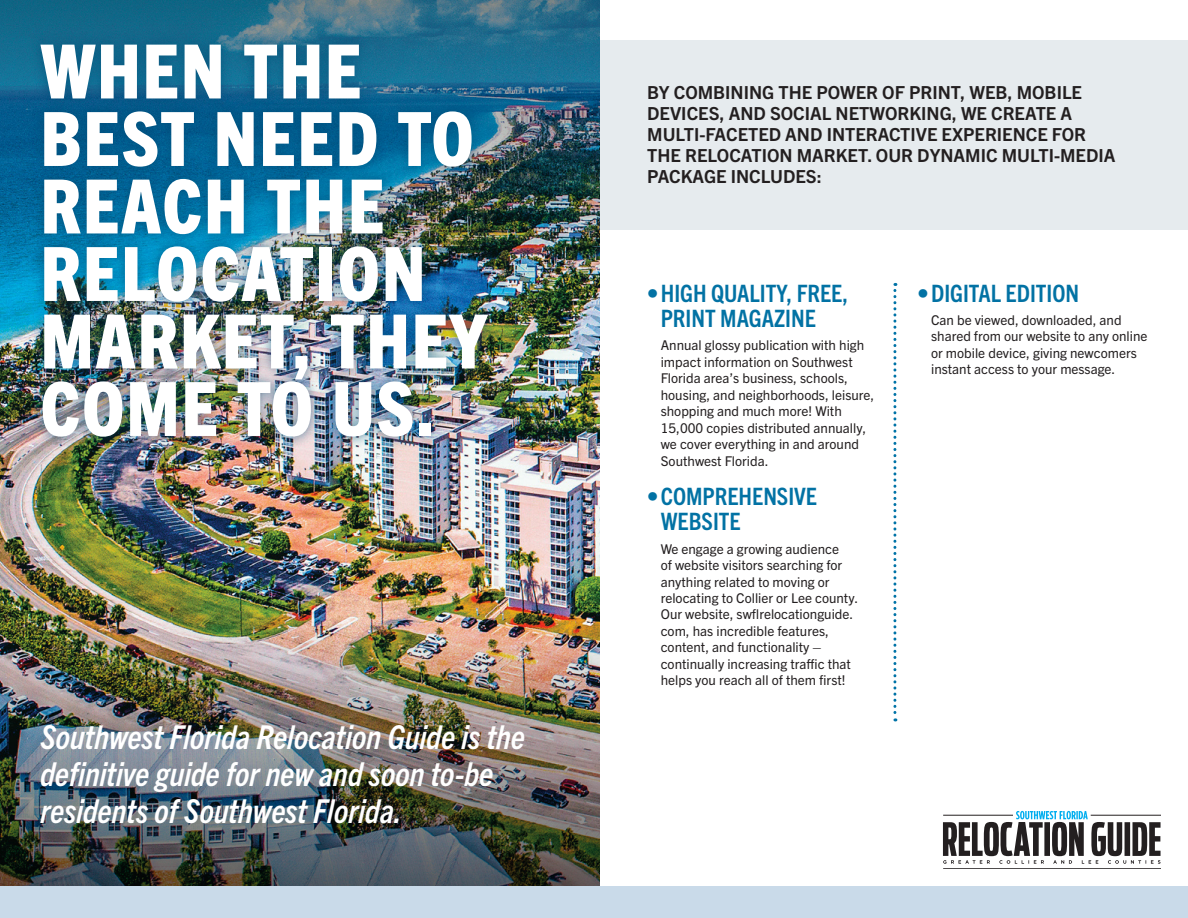
<style>
.page{position:relative;width:1188px;height:918px;background:#fff}
.page>*{position:absolute;margin:0;border:0;box-sizing:border-box;transform-origin:0 0}
.t1{font:800 condensed 75px/67.5px "Trade Gothic Next LT Pro";letter-spacing:.025em;color:#fff}
.t2{font:italic 700 condensed 33px/37.5px "Trade Gothic Next LT Pro";color:#fff}
.t3{font:700 condensed 24px/25.5px "Trade Gothic Next LT Pro";color:#0272a4}
.t4{font:700 18px/21px "Trade Gothic Next LT Pro";color:#231f20}
.t5{font:13.5px/16.5px "Trade Gothic Next LT Pro";color:#231f20}
</style>
<div class="page">
<img style="left:0;top:315px;width:600px;height:288px">
<img style="left:0;top:603px;width:600px;height:284px">
<img style="left:0;top:0;width:600px;height:315px">
<div style="left:600px;top:40px;width:588px;height:190px;background:#e6ebee"></div>
<div style="left:29px;top:31px;width:471px;height:418px;background:#004a73;opacity:.58"></div>
<svg style="left:893px;top:283px;width:3px;height:438px"></svg>
<hr style="left:943px;top:868px;width:218px;height:1px;background:#231f20">
<svg style="left:943px;top:811px;width:218px;height:53px"></svg>
<div style="left:0;top:887px;width:1188px;height:31px;background:#c9dae9"></div>
<h1 class="t1" style="left:40px;top:33px;width:448px">WHEN THE<br>BEST NEED TO<br>REACH THE<br>RELOCATION<br>MARKET, THEY<br>COME TO US.</h1>
<h2 class="t2" style="left:40px;top:716px;width:486px">Southwest Florida Relocation Guide is the definitive guide for new and soon to-be residents of Southwest Florida.</h2>
<h3 class="t4" style="left:647px;top:81px;width:470px">BY COMBINING THE POWER OF PRINT, WEB, MOBILE DEVICES, AND SOCIAL NETWORKING, WE CREATE A MULTI-FACETED AND INTERACTIVE EXPERIENCE FOR THE RELOCATION MARKET. OUR DYNAMIC MULTI-MEDIA PACKAGE INCLUDES:</h3>
<h3 class="t3" style="left:661px;top:279px;width:189px;text-indent:-13px">•HIGH QUALITY, FREE,<br>PRINT MAGAZINE</h3>
<p class="t5" style="left:661px;top:336px;width:215px">Annual glossy publication with high impact information on Southwest<br>Florida area’s business, schools, housing, and neighborhoods, leisure, shopping and much more! With<br>15,000 copies distributed annually, we cover everything in and around<br>Southwest Florida.</p>
<h3 class="t3" style="left:661px;top:482px;width:158px;text-indent:-13px">•COMPREHENSIVE<br>WEBSITE</h3>
<p class="t5" style="left:661px;top:539px;width:199px">We engage a growing audience<br>of website visitors searching for anything related to moving or relocating to Collier or Lee county.<br>Our website, swflrelocationguide. com, has incredible features, content, and functionality – continually increasing traffic that helps you reach all of them first!</p>
<h3 class="t3" style="left:918px;top:279px;width:163px">•DIGITAL EDITION</h3>
<p class="t5" style="left:931px;top:311px;width:218px">Can be viewed, downloaded, and shared from our website to any online or mobile device, giving newcomers instant access to your message.</p>
</div>
